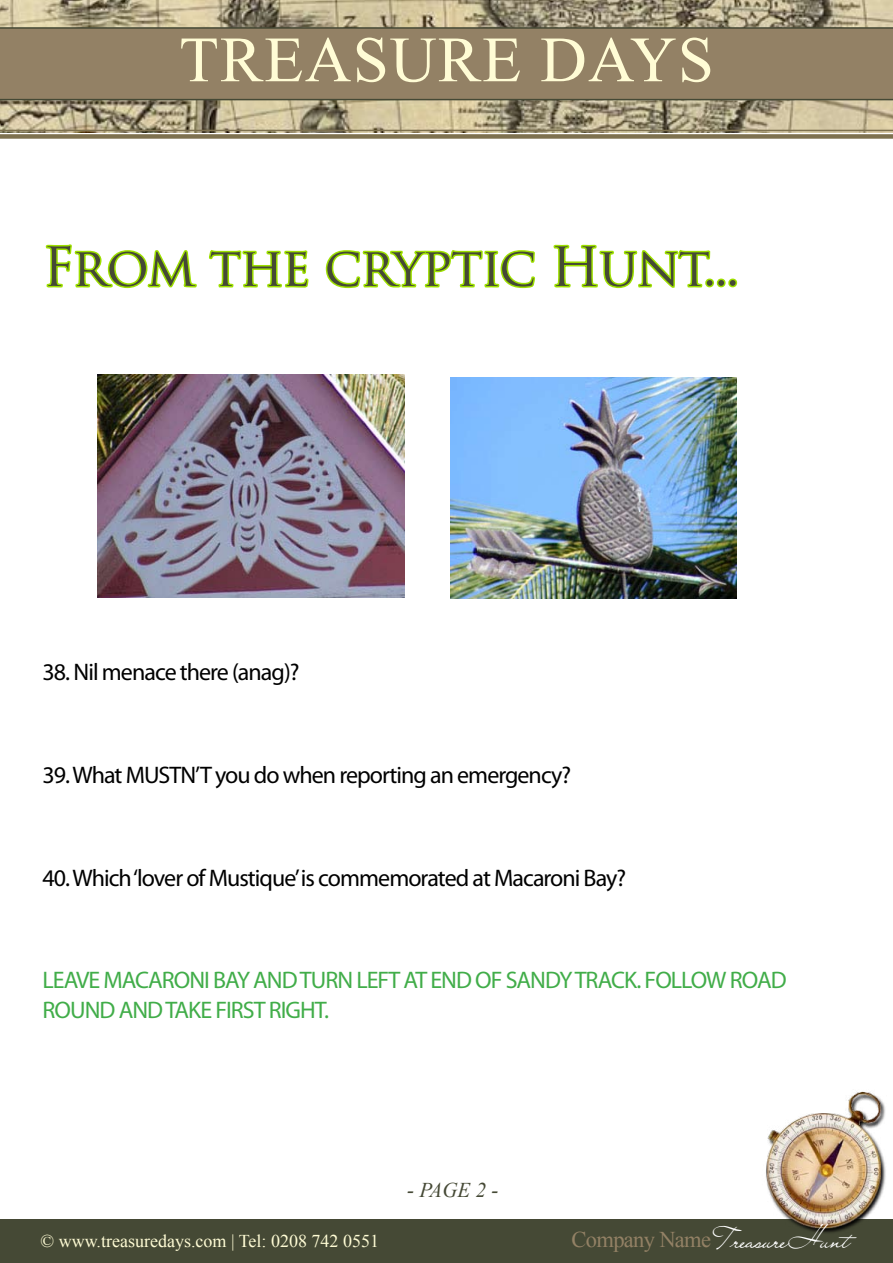
<style>
.page{position:relative;width:893px;height:1263px;background:#fff}
.page>*{position:absolute;margin:0;border:0;box-sizing:border-box;transform-origin:0 0}
.t1{font:64.5px "Times New Roman";letter-spacing:.02em;color:#fffcd5}
.t2{font:52.5px "Trajan Pro";letter-spacing:-.03em;color:#454935}
.t3{font:27px "Lainie Day SH";letter-spacing:-.02em;color:#fff}
.t4{font:24px "Myriad Pro";letter-spacing:-.04em;color:#000}
.t5{font:24px/30px "Myriad Pro";letter-spacing:-.04em;color:#41ad49}
.t6{font:italic 21px "Times New Roman";color:#454935}
.t7{font:18px "Times New Roman";color:#fffcd5}
.s1{font-family:"Times New Roman";font-size:22.5px;color:#938165}
</style>
<div class="page">
<div style="left:0;top:1219px;width:893px;height:44px;background:#454935"></div>
<img style="left:0;top:0;width:893px;height:133px">
<div style="left:0;top:27px;width:893px;height:73px;background:#938165"></div>
<hr style="left:0;top:130px;width:893px;height:1px;background:#7e714f">
<div style="left:0;top:134px;width:893px;height:5px;background:#7e714f"></div>
<img style="left:766px;top:1091px;width:120px;height:142px">
<svg style="left:45px;top:244px;width:152px;height:45px"></svg>
<svg style="left:207px;top:108px;width:103px;height:180px"></svg>
<svg style="left:325px;top:250px;width:210px;height:39px"></svg>
<svg style="left:553px;top:244px;width:159px;height:45px"></svg>
<div style="left:705px;top:279px;width:9px;height:8px;border:3px solid #9ddf00;border-radius:50%"></div>
<div style="left:717px;top:279px;width:9px;height:8px;border:3px solid #9ddf00;border-radius:50%"></div>
<div style="left:728px;top:279px;width:9px;height:8px;border:3px solid #9ddf00;border-radius:50%"></div>
<img style="left:98px;top:374px;width:307px;height:223px">
<img style="left:451px;top:378px;width:285px;height:221px">
<h1 class="t1" style="left:179px;top:16px;width:536px">TREASURE DAYS</h1>
<h2 class="t2" style="left:43px;top:233px;width:698px">From the cryptic Hunt...</h2>
<p class="t4" style="left:43px;top:657px;width:259px">38. Nil menace there (anag)?</p>
<p class="t4" style="left:43px;top:760px;width:530px">39. What MUSTN’T you do when reporting an emergency?</p>
<p class="t4" style="left:43px;top:863px;width:585px">40. Which ‘lover of Mustique’is commemorated at Macaroni Bay?</p>
<p class="t5" style="left:43px;top:965px;width:746px">LEAVE MACARONI BAY AND TURN LEFT AT END OF SANDY TRACK. FOLLOW ROAD<br>ROUND AND TAKE FIRST RIGHT.</p>
<p class="t7" style="left:41px;top:1229px;width:340px">© www.treasuredays.com | Tel: 0208 742 0551</p>
<p class="t6" style="left:407px;top:1175px;width:93px">- PAGE 2 -</p>
<p class="t3" style="left:572px;top:1222px;width:280px"><span class="s1">Company Name</span>TreasureHunt</p>
</div>
